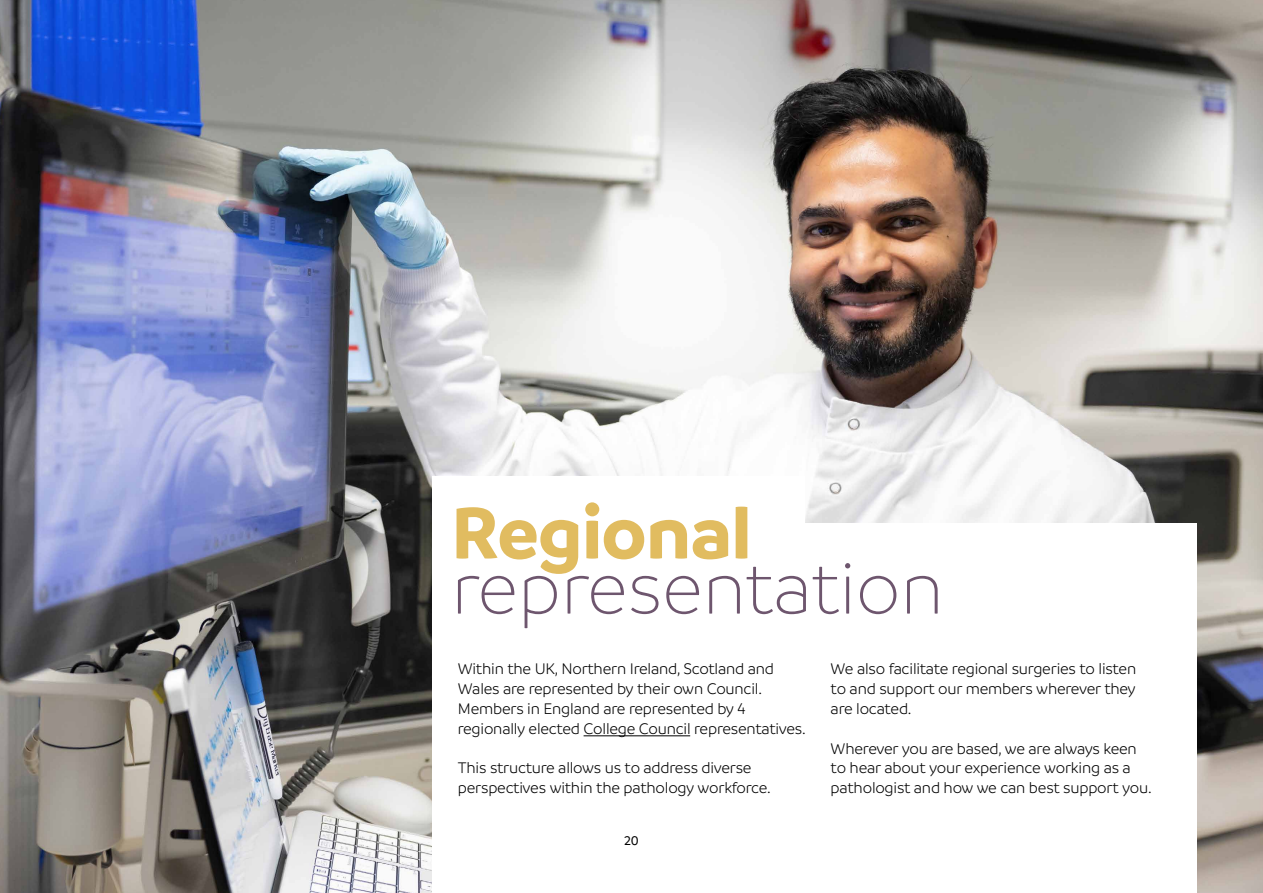
<style>
.page{position:relative;width:1263px;height:893px;background:#fff}
.page>*{position:absolute;margin:0;border:0;box-sizing:border-box;transform-origin:0 0}
.t1{font:300 78px "Branding";color:#6e566e}
.t2{font:700 78px "Branding";color:#e1bc60}
.t3{font:300 16.5px/19.8px "Branding";letter-spacing:-.015em;color:#000}
.t4{font:500 13.5px "Branding";color:#000}
</style>
<div class="page">
<img style="left:0;top:0;width:1263px;height:893px">
<div style="left:432px;top:523px;width:765px;height:370px;background:#fff"></div>
<hr style="left:584px;top:735px;width:106px;height:1px;background:#000">
<div style="left:432px;top:476px;width:373px;height:109px;background:#fff"></div>
<h1 class="t2" style="left:451px;top:488px;width:302px">Regional</h1>
<h1 class="t1" style="left:451px;top:549px;width:494px">representation</h1>
<p class="t3" style="left:458px;top:659px;width:349px">Within the UK, Northern Ireland, Scotland and Wales are represented by their own Council.<br>Members in England are represented by 4 regionally elected College Council representatives.</p>
<p class="t3" style="left:458px;top:758px;width:314px">This structure allows us to address diverse perspectives within the pathology workforce.</p>
<p class="t4" style="left:624px;top:833px;width:16px">20</p>
<p class="t3" style="left:831px;top:659px;width:307px;text-align:justify">We also facilitate regional surgeries to listen to and support our members wherever they are located.</p>
<p class="t3" style="left:831px;top:738px;width:323px">Wherever you are based, we are always keen to hear about your experience working as a pathologist and how we can best support you.</p>
</div>
